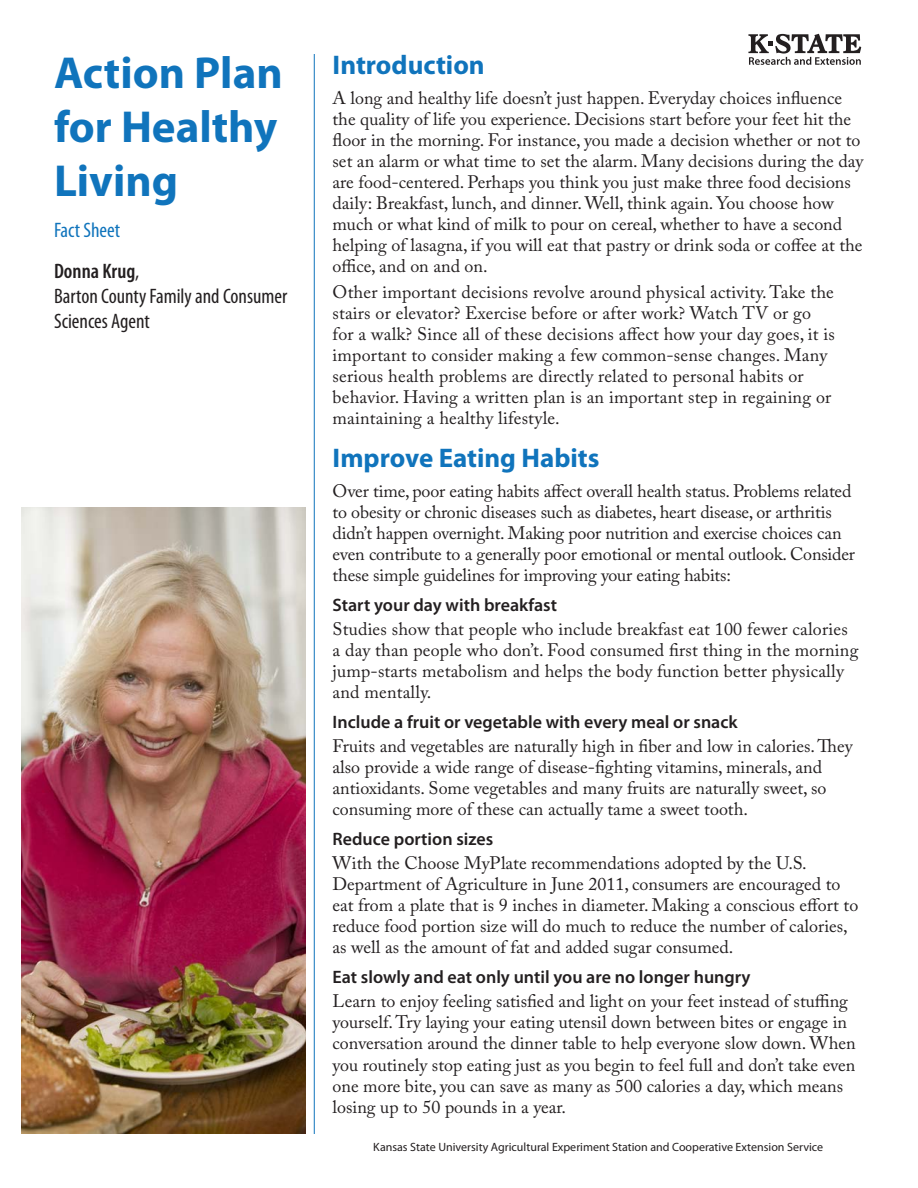
<style>
.page{position:relative;width:918px;height:1188px;background:#fff}
.page>*{position:absolute;margin:0;border:0;box-sizing:border-box;transform-origin:0 0}
.Subhead1{font:700 45px/54px "Myriad Pro";color:#1074bc}
.Subhead1-2{font:700 27px "Myriad Pro";color:#1074bc}
.Subhead1-3{font:condensed 21px/25.2px "Myriad Pro";color:#231f20}
.Subhead1-4{font:condensed 21px "Myriad Pro";color:#1074bc}
.Body{font:18px/21px "Adobe Caslon Pro";color:#231f20}
.subhead2{font:600 18px "Myriad Pro";color:#231f20}
.Subhead1-5{font:12px "Myriad Pro";color:#231f20}
.s1{font-weight:600}
</style>
<div class="page">
<img style="left:21px;top:508px;width:284px;height:626px">
<hr style="left:314px;top:54px;width:1px;height:1080px;background:#1074bc">
<svg style="left:748px;top:34px;width:113px;height:31px"></svg>
<p class="Subhead1" style="left:54px;top:44px;width:230px">Action Plan for Healthy<br>Living</p>
<p class="Subhead1-4" style="left:54px;top:217px;width:68px">Fact Sheet</p>
<p class="Subhead1-3" style="left:54px;top:258px;width:235px"><span class="s1">Donna Krug</span>,<br>Barton County Family and Consumer<br>Sciences Agent</p>
<p class="Subhead1-2" style="left:333px;top:48px;width:154px">Introduction</p>
<p class="Body" style="left:333px;top:88px;width:532px">A long and healthy life doesn’t just happen. Everyday choices influence the quality of life you experience. Decisions start before your feet hit the floor in the morning. For instance, you made a decision whether or not to set an alarm or what time to set the alarm. Many decisions during the day are food-centered. Perhaps you think you just make three food decisions daily: Breakfast, lunch, and dinner. Well, think again. You choose how much or what kind of milk to pour on cereal, whether to have a second helping of lasagna, if you will eat that pastry or drink soda or coffee at the office, and on and on.</p>
<p class="Body" style="left:333px;top:281px;width:504px">Other important decisions revolve around physical activity. Take the stairs or elevator? Exercise before or after work? Watch TV or go for a walk? Since all of these decisions affect how your day goes, it is important to consider making a few common-sense changes. Many serious health problems are directly related to personal habits or behavior. Having a written plan is an important step in regaining or maintaining a healthy lifestyle.</p>
<p class="Subhead1-2" style="left:333px;top:441px;width:269px">Improve Eating Habits</p>
<p class="Body" style="left:333px;top:481px;width:524px">Over time, poor eating habits affect overall health status. Problems related to obesity or chronic diseases such as diabetes, heart disease, or arthritis didn’t happen overnight. Making poor nutrition and exercise choices can even contribute to a generally poor emotional or mental outlook. Consider these simple guidelines for improving your eating habits:</p>
<p class="subhead2" style="left:333px;top:594px;width:226px">Start your day with breakfast</p>
<p class="Body" style="left:333px;top:619px;width:527px">Studies show that people who include breakfast eat 100 fewer calories a day than people who don’t. Food consumed first thing in the morning jump-starts metabolism and helps the body function better physically and mentally.</p>
<p class="subhead2" style="left:333px;top:711px;width:407px">Include a fruit or vegetable with every meal or snack</p>
<p class="Body" style="left:333px;top:736px;width:522px">Fruits and vegetables are naturally high in fiber and low in calories. They also provide a wide range of disease-fighting vitamins, minerals, and antioxidants. Some vegetables and many fruits are naturally sweet, so consuming more of these can actually tame a sweet tooth.</p>
<p class="subhead2" style="left:333px;top:828px;width:162px">Reduce portion sizes</p>
<p class="Body" style="left:333px;top:853px;width:527px">With the Choose MyPlate recommendations adopted by the U.S.<br>Department of Agriculture in June 2011, consumers are encouraged to eat from a plate that is 9 inches in diameter. Making a conscious effort to reduce food portion size will do much to reduce the number of calories, as well as the amount of fat and added sugar consumed.</p>
<p class="subhead2" style="left:333px;top:966px;width:419px">Eat slowly and eat only until you are no longer hungry</p>
<p class="Body" style="left:333px;top:991px;width:525px">Learn to enjoy feeling satisfied and light on your feet instead of stuffing yourself. Try laying your eating utensil down between bites or engage in conversation around the dinner table to help everyone slow down. When you routinely stop eating just as you begin to feel full and don’t take even one more bite, you can save as many as 500 calories a day, which means losing up to 50 pounds in a year.</p>
<p class="Subhead1-5" style="left:373px;top:1140px;width:451px">Kansas State University Agricultural Experiment Station and Cooperative Extension Service</p>
</div>
